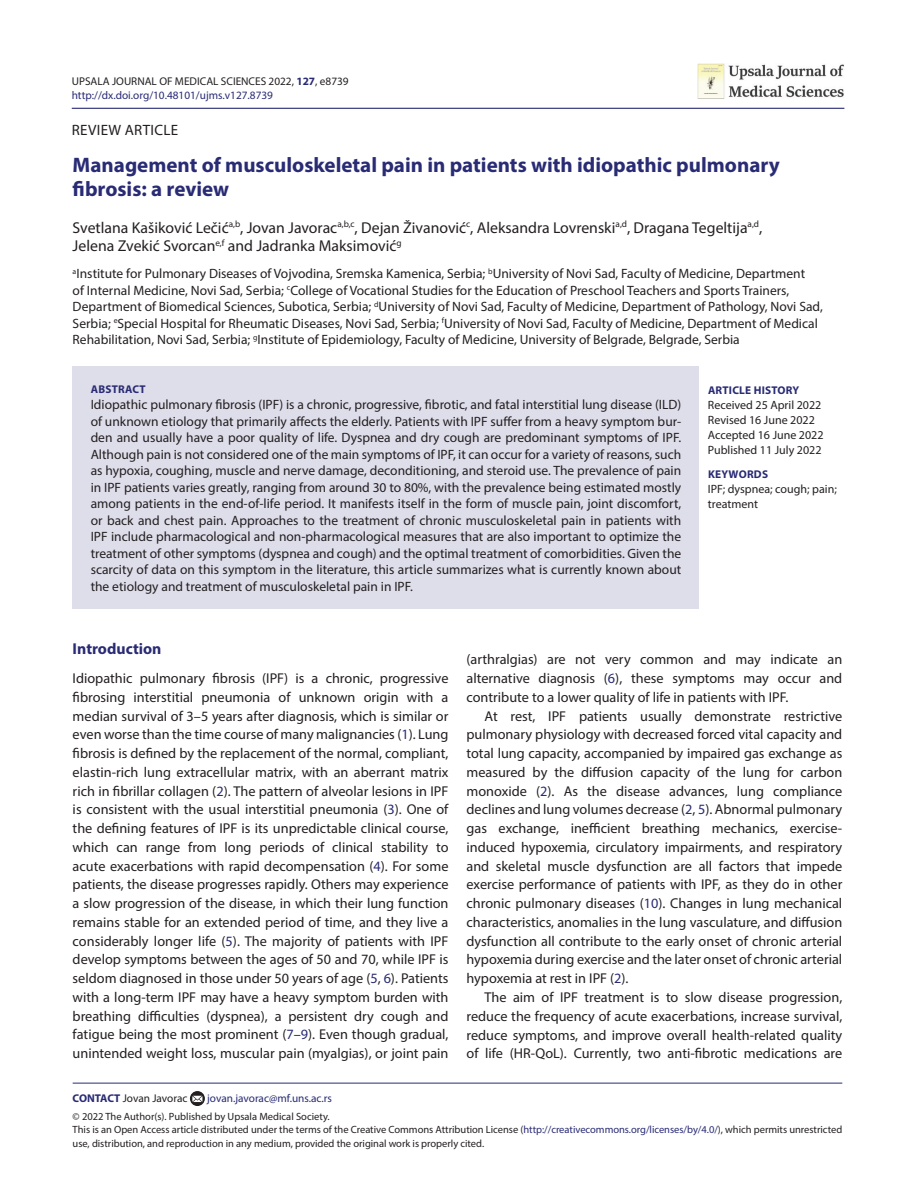
<style>
.page{position:relative;width:915px;height:1191px;background:#fff}
.page>*{position:absolute;margin:0;border:0;box-sizing:border-box;transform-origin:0 0}
.Article_Title{font:700 21px/24px "Myriad Pro";color:#292b74}
.AU{font:15.75px/18.8px "Myriad Pro";color:#231f20}
.A_head{font:700 15.75px "Myriad Pro";color:#292b74}
.LRH{font:15px "Myriad Pro";letter-spacing:.02em;color:#231f20}
.Body_text_first{font:14.25px/18.8px "Myriad Pro";color:#231f20;text-align:justify}
.Body_text_next{font:14.25px/18.8px "Myriad Pro";color:#231f20;text-align:justify}
.Abstract_Text{font:13.5px/16.5px "Myriad Pro";color:#231f20;text-align:justify}
.AFF{font:13.5px/16.5px "Myriad Pro";color:#231f20}
.KW{font:12px/15px "Myriad Pro";color:#231f20}
.LRH-2{font:11.25px/13.5px "Myriad Pro";color:#231f20}
.ABSH{font:700 11.25px "Myriad Pro";letter-spacing:.02em;color:#292b74}
.LRH-3{font:11.25px "Myriad Pro";color:#292b74}
.LRH-4{font:10.5px/13.5px "Myriad Pro";letter-spacing:-.005em;color:#231f20}
.s1{font-weight:700;color:#292b74}
.s2{color:#292b74}
</style>
<div class="page">
<hr style="left:72px;top:108px;width:772px;height:1px;background:#292b74">
<img style="left:697px;top:64px;width:147px;height:35px">
<div style="left:73px;top:366px;width:626px;height:242px;background:#deddea"></div>
<hr style="left:73px;top:1082px;width:769px;height:1px;background:#292b74">
<svg style="left:190px;top:1091px;width:15px;height:15px"></svg>
<p class="LRH-2" style="left:72px;top:75px;width:278px">UPSALA JOURNAL OF MEDICAL SCIENCES 2022, <span class="s1">127</span>, e8739 <span class="s2">http://dx.doi.org/10.48101/ujms.v127.8739</span></p>
<p class="LRH" style="left:72px;top:121px;width:108px">REVIEW ARTICLE</p>
<p class="Article_Title" style="left:73px;top:152px;width:708px">Management of musculoskeletal pain in patients with idiopathic pulmonary fibrosis: a review</p>
<p class="AU" style="left:73px;top:218px;width:691px">Svetlana Kašiković Lečić<sup>a,b</sup>, Jovan Javorac<sup>a,b,c</sup>, Dejan Živanović<sup>c</sup>, Aleksandra Lovrenski<sup>a,d</sup>, Dragana Tegeltija<sup>a,d</sup>,<br>Jelena Zvekić Svorcan<sup>e,f</sup> and Jadranka Maksimović<sup>g</sup></p>
<p class="AFF" style="left:73px;top:265px;width:751px"><sup>a</sup>Institute for Pulmonary Diseases of Vojvodina, Sremska Kamenica, Serbia; <sup>b</sup>University of Novi Sad, Faculty of Medicine, Department<br>of Internal Medicine, Novi Sad, Serbia; <sup>c</sup>College of Vocational Studies for the Education of Preschool Teachers and Sports Trainers, Department of Biomedical Sciences, Subotica, Serbia; <sup>d</sup>University of Novi Sad, Faculty of Medicine, Department of Pathology, Novi Sad, Serbia; <sup>e</sup>Special Hospital for Rheumatic Diseases, Novi Sad, Serbia; <sup>f</sup>University of Novi Sad, Faculty of Medicine, Department of Medical Rehabilitation, Novi Sad, Serbia; <sup>g</sup>Institute of Epidemiology, Faculty of Medicine, University of Belgrade, Belgrade, Serbia</p>
<p class="ABSH" style="left:91px;top:381px;width:56px">ABSTRACT</p>
<p class="Abstract_Text" style="left:91px;top:396px;width:592px">Idiopathic pulmonary fibrosis (IPF) is a chronic, progressive, fibrotic, and fatal interstitial lung disease (ILD) of unknown etiology that primarily affects the elderly. Patients with IPF suffer from a heavy symptom bur&shy;den and usually have a poor quality of life. Dyspnea and dry cough are predominant symptoms of IPF.<br>Although pain is not considered one of the main symptoms of IPF, it can occur for a variety of reasons, such as hypoxia, coughing, muscle and nerve damage, deconditioning, and steroid use. The prevalence of pain in IPF patients varies greatly, ranging from around 30 to 80%, with the prevalence being estimated mostly among patients in the end-of-life period. It manifests itself in the form of muscle pain, joint discomfort, or back and chest pain. Approaches to the treatment of chronic musculoskeletal pain in patients with IPF include pharmacological and non-pharmacological measures that are also important to optimize the treatment of other symptoms (dyspnea and cough) and the optimal treatment of comorbidities. Given the scarcity of data on this symptom in the literature, this article summarizes what is currently known about the etiology and treatment of musculoskeletal pain in IPF.</p>
<p class="ABSH" style="left:707px;top:382px;width:93px">ARTICLE HISTORY</p>
<p class="KW" style="left:707px;top:397px;width:115px">Received 25 April 2022</p>
<p class="KW" style="left:707px;top:412px;width:108px">Revised 16 June 2022</p>
<p class="KW" style="left:707px;top:427px;width:117px">Accepted 16 June 2022</p>
<p class="KW" style="left:707px;top:442px;width:115px">Published 11 July 2022</p>
<p class="ABSH" style="left:707px;top:467px;width:62px">KEYWORDS</p>
<p class="KW" style="left:707px;top:481px;width:130px">IPF; dyspnea; cough; pain; treatment</p>
<p class="A_head" style="left:73px;top:639px;width:90px">Introduction</p>
<p class="Body_text_first" style="left:73px;top:668px;width:377px">Idiopathic pulmonary fibrosis (IPF) is a chronic, progressive fibrosing interstitial pneumonia of unknown origin with a median survival of 3–5 years after diagnosis, which is similar or even worse than the time course of many malignancies (<span class="s2">1</span>). Lung fibrosis is defined by the replacement of the normal, compliant, elastin-rich lung extracellular matrix, with an aberrant matrix rich in fibrillar collagen (<span class="s2">2</span>). The pattern of alveolar lesions in IPF is consistent with the usual interstitial pneumonia (<span class="s2">3</span>). One of the defining features of IPF is its unpredictable clinical course, which can range from long periods of clinical stability to acute exacerbations with rapid decompensation (<span class="s2">4</span>). For some patients, the disease progresses rapidly. Others may experience a slow progression of the disease, in which their lung function remains stable for an extended period of time, and they live a considerably longer life (<span class="s2">5</span>). The majority of patients with IPF develop symptoms between the ages of 50 and 70, while IPF is seldom diagnosed in those under 50 years of age (<span class="s2">5</span>, <span class="s2">6</span>). Patients with a long-term IPF may have a heavy symptom burden with breathing difficulties (dyspnea), a persistent dry cough and fatigue being the most prominent (<span class="s2">7</span>–<span class="s2">9</span>). Even though gradual, unintended weight loss, muscular pain (myalgias), or joint pain</p>
<p class="Body_text_first" style="left:466px;top:650px;width:377px">(arthralgias) are not very common and may indicate an alternative diagnosis (<span class="s2">6</span>), these symptoms may occur and contribute to a lower quality of life in patients with IPF.</p>
<p class="Body_text_next" style="left:466px;top:706px;width:377px;text-indent:18px">At rest, IPF patients usually demonstrate restrictive pulmonary physiology with decreased forced vital capacity and total lung capacity, accompanied by impaired gas exchange as measured by the diffusion capacity of the lung for carbon monoxide (<span class="s2">2</span>). As the disease advances, lung compliance declines and lung volumes decrease (<span class="s2">2</span>, <span class="s2">5</span>). Abnormal pulmonary gas exchange, inefficient breathing mechanics, exercise&shy;induced hypoxemia, circulatory impairments, and respiratory and skeletal muscle dysfunction are all factors that impede exercise performance of patients with IPF, as they do in other chronic pulmonary diseases (<span class="s2">10</span>). Changes in lung mechanical characteristics, anomalies in the lung vasculature, and diffusion dysfunction all contribute to the early onset of chronic arterial hypoxemia during exercise and the later onset of chronic arterial hypoxemia at rest in IPF (<span class="s2">2</span>).</p>
<p class="Body_text_next" style="left:466px;top:987px;width:377px;text-indent:18px">The aim of IPF treatment is to slow disease progression, reduce the frequency of acute exacerbations, increase survival, reduce symptoms, and improve overall health-related quality of life (HR-QoL). Currently, two anti-fibrotic medications are</p>
<p class="LRH-2" style="left:73px;top:1090px;width:116px"><span class="s1">CONTACT</span> Jovan Javorac</p>
<p class="LRH-3" style="left:207px;top:1090px;width:126px">jovan.javorac@mf.uns.ac.rs</p>
<p class="LRH-4" style="left:73px;top:1109px;width:258px">© 2022 The Author(s). Published by Upsala Medical Society.</p>
<p class="LRH-4" style="left:73px;top:1122px;width:770px">This is an Open Access article distributed under the terms of the Creative Commons Attribution License (<span class="s2">http://creativecommons.org/licenses/by/4.0/</span>), which permits unrestricted use, distribution, and reproduction in any medium, provided the original work is properly cited.</p>
</div>
